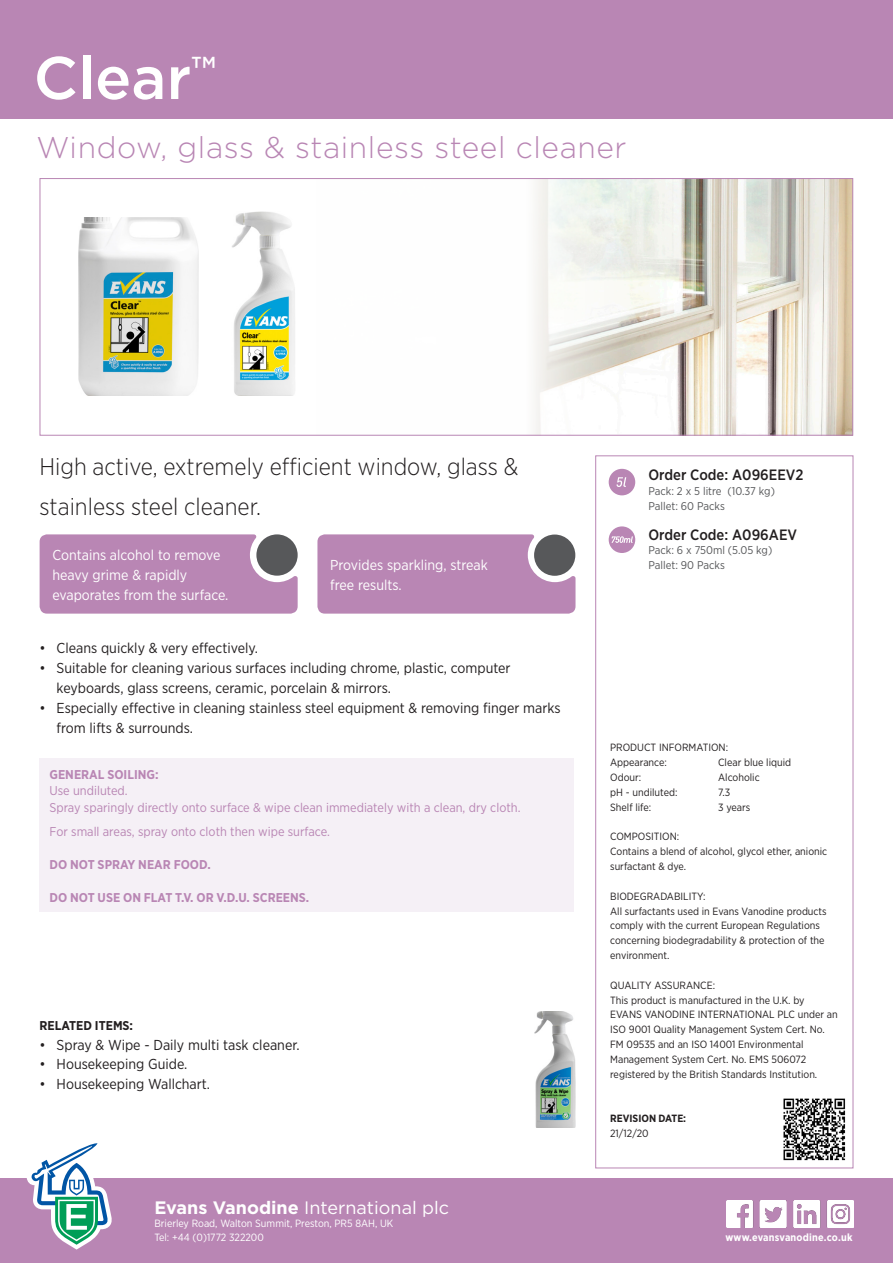
<style>
.page{position:relative;width:893px;height:1263px;background:#fff}
.page>*{position:absolute;margin:0;border:0;box-sizing:border-box;transform-origin:0 0}
.Product_Name{font:500 60px "Gotham";color:#fff}
.Product_Sub-title{font:300 30px "Gotham";letter-spacing:.02em;color:#b986b4}
.Product_Description{font:300 24px/39.6px "Gotham Narrow";color:#231f20}
.t1{font:18px "Gotham";color:#fff}
.t2{font:500 15px "Gotham Narrow";color:#231f20}
.t3{font:14.4px/19.8px "Gotham Narrow";color:#231f20}
.Box_Quote_Text{font:14.4px/19.8px "Gotham Narrow";color:#fff}
.How_to_Use_Text{font:12.75px "Gotham Narrow";color:#b986b4}
.How_to_Use_Text-2{font:700 12.75px "Gotham Narrow";color:#b986b4}
.Body_Text{font:700 12.75px "Gotham Narrow";color:#231f20}
.t4{font:11.25px "Gotham Narrow";color:#57585a}
.Micro_Text{font:10.5px/14.9px "Gotham Narrow";color:#231f20}
.t5{font:10.5px "Gotham Narrow";color:#fff}
.t6{font:700 10.5px "Gotham Narrow";letter-spacing:.02em;color:#fff}
.Micro_Text-2{font:700 10.5px "Gotham Narrow";color:#231f20}
.s1{font-weight:700}
</style>
<div class="page">
<div style="left:595px;top:455px;width:258px;height:713px;border:1px solid #b986b4"></div>
<img style="left:535px;top:180px;width:316px;height:254px">
<div style="left:40px;top:758px;width:534px;height:153px;background:#f5f0f6"></div>
<img style="left:783px;top:1098px;width:63px;height:63px">
<div style="left:317px;top:534px;width:258px;height:80px;background:#b986b4"></div>
<div style="left:40px;top:534px;width:258px;height:80px;background:#b986b4"></div>
<div style="left:256px;top:534px;width:42px;height:42px;background:#57585a;border-radius:50%"></div>
<div style="left:534px;top:534px;width:41px;height:42px;background:#57585a;border-radius:50%"></div>
<img style="left:232px;top:212px;width:63px;height:183px">
<img style="left:78px;top:217px;width:121px;height:178px">
<div style="left:40px;top:178px;width:813px;height:258px;border:1px solid #b986b4"></div>
<img style="left:534px;top:1012px;width:42px;height:116px">
<div style="left:609px;top:526px;width:26px;height:27px;background:#b986b4;border-radius:50%"></div>
<svg style="left:611px;top:536px;width:22px;height:7px"></svg>
<div style="left:609px;top:469px;width:26px;height:26px;background:#b986b4;border-radius:50%"></div>
<svg style="left:617px;top:477px;width:9px;height:10px"></svg>
<div style="left:0;top:1179px;width:893px;height:84px;background:#b986b4"></div>
<div style="left:0;top:0;width:893px;height:119px;background:#b986b4"></div>
<img style="left:727px;top:1201px;width:126px;height:27px">
<svg style="left:27px;top:1143px;width:85px;height:106px"></svg>
<p class="Product_Name" style="left:34px;top:39px;width:184px">Clear<sup>™</sup></p>
<p class="Product_Sub-title" style="left:36px;top:129px;width:592px">Window, glass &amp; stainless steel cleaner</p>
<p class="Product_Description" style="left:40px;top:446px;width:480px">High active, extremely efficient window, glass &amp; stainless steel cleaner.</p>
<p class="Box_Quote_Text" style="left:52px;top:545px;width:178px">Contains alcohol to remove heavy grime &amp; rapidly evaporates from the surface.</p>
<p class="Box_Quote_Text" style="left:330px;top:555px;width:159px">Provides sparkling, streak free results.</p>
<p class="t2" style="left:648px;top:465px;width:157px">Order Code: A096EEV2</p>
<p class="t4" style="left:648px;top:484px;width:128px">Pack: 2 x 5 litre (10.37 kg)</p>
<p class="t4" style="left:648px;top:499px;width:78px">Pallet: 60 Packs</p>
<p class="t2" style="left:648px;top:525px;width:150px">Order Code: A096AEV</p>
<p class="t4" style="left:648px;top:543px;width:125px">Pack: 6 x 750ml (5.05 kg)</p>
<p class="t4" style="left:648px;top:558px;width:78px">Pallet: 90 Packs</p>
<p class="t3" style="left:40px;top:638px;width:220px">• Cleans quickly &amp; very effectively.</p>
<p class="t3" style="left:57px;top:658px;width:456px;text-indent:-17px">• Suitable for cleaning various surfaces including chrome, plastic, computer keyboards, glass screens, ceramic, porcelain &amp; mirrors.</p>
<p class="t3" style="left:57px;top:698px;width:506px;text-indent:-17px">• Especially effective in cleaning stainless steel equipment &amp; removing finger marks from lifts &amp; surrounds.</p>
<p class="How_to_Use_Text-2" style="left:50px;top:766px;width:111px">GENERAL SOILING:</p>
<p class="How_to_Use_Text" style="left:50px;top:783px;width:80px">Use undiluted.</p>
<p class="How_to_Use_Text" style="left:50px;top:799px;width:472px">Spray sparingly directly onto surface &amp; wipe clean immediately with a clean, dry cloth.</p>
<p class="How_to_Use_Text" style="left:50px;top:823px;width:282px">For small areas, spray onto cloth then wipe surface.</p>
<p class="How_to_Use_Text-2" style="left:50px;top:856px;width:163px">DO NOT SPRAY NEAR FOOD.</p>
<p class="How_to_Use_Text-2" style="left:50px;top:889px;width:261px">DO NOT USE ON FLAT T.V. OR V.D.U. SCREENS.</p>
<p class="Body_Text" style="left:40px;top:1017px;width:95px">RELATED ITEMS:</p>
<p class="t3" style="left:40px;top:1034px;width:261px">• Spray &amp; Wipe - Daily multi task cleaner.</p>
<p class="t3" style="left:40px;top:1054px;width:149px">• Housekeeping Guide.</p>
<p class="t3" style="left:40px;top:1074px;width:172px">• Housekeeping Wallchart.</p>
<p class="Micro_Text" style="left:610px;top:740px;width:120px">PRODUCT INFORMATION:</p>
<p class="Micro_Text" style="left:610px;top:755px;width:58px">Appearance:</p>
<p class="Micro_Text" style="left:718px;top:755px;width:75px">Clear blue liquid</p>
<p class="Micro_Text" style="left:610px;top:769px;width:33px">Odour:</p>
<p class="Micro_Text" style="left:718px;top:769px;width:43px">Alcoholic</p>
<p class="Micro_Text" style="left:610px;top:784px;width:69px">pH - undiluted:</p>
<p class="Micro_Text" style="left:718px;top:784px;width:14px">7.3</p>
<p class="Micro_Text" style="left:610px;top:799px;width:43px">Shelf life:</p>
<p class="Micro_Text" style="left:718px;top:799px;width:34px">3 years</p>
<p class="Micro_Text" style="left:610px;top:829px;width:71px">COMPOSITION:</p>
<p class="Micro_Text" style="left:610px;top:844px;width:219px">Contains a blend of alcohol, glycol ether, anionic surfactant &amp; dye.</p>
<p class="Micro_Text" style="left:610px;top:888px;width:97px">BIODEGRADABILITY:</p>
<p class="Micro_Text" style="left:610px;top:903px;width:218px">All surfactants used in Evans Vanodine products comply with the current European Regulations concerning biodegradability &amp; protection of the environment.</p>
<p class="Micro_Text" style="left:610px;top:977px;width:106px">QUALITY ASSURANCE:</p>
<p class="Micro_Text" style="left:610px;top:992px;width:229px">This product is manufactured in the U.K. by EVANS VANODINE INTERNATIONAL PLC under an ISO 9001 Quality Management System Cert. No.<br>FM 09535 and an ISO 14001 Environmental Management System Cert. No. EMS 506072 registered by the British Standards Institution.</p>
<p class="Micro_Text-2" style="left:610px;top:1112px;width:78px">REVISION DATE:</p>
<p class="Micro_Text" style="left:610px;top:1126px;width:40px">21/12/20</p>
<p class="t1" style="left:154px;top:1196px;width:296px"><span class="s1">Evans Vanodine</span> International plc</p>
<p class="t5" style="left:154px;top:1217px;width:241px">Brierley Road, Walton Summit, Preston, PR5 8AH, UK</p>
<p class="t5" style="left:154px;top:1230px;width:111px">Tel: +44 (0)1772 322200</p>
<p class="t6" style="left:726px;top:1230px;width:128px">www.evansvanodine.co.uk</p>
</div>
